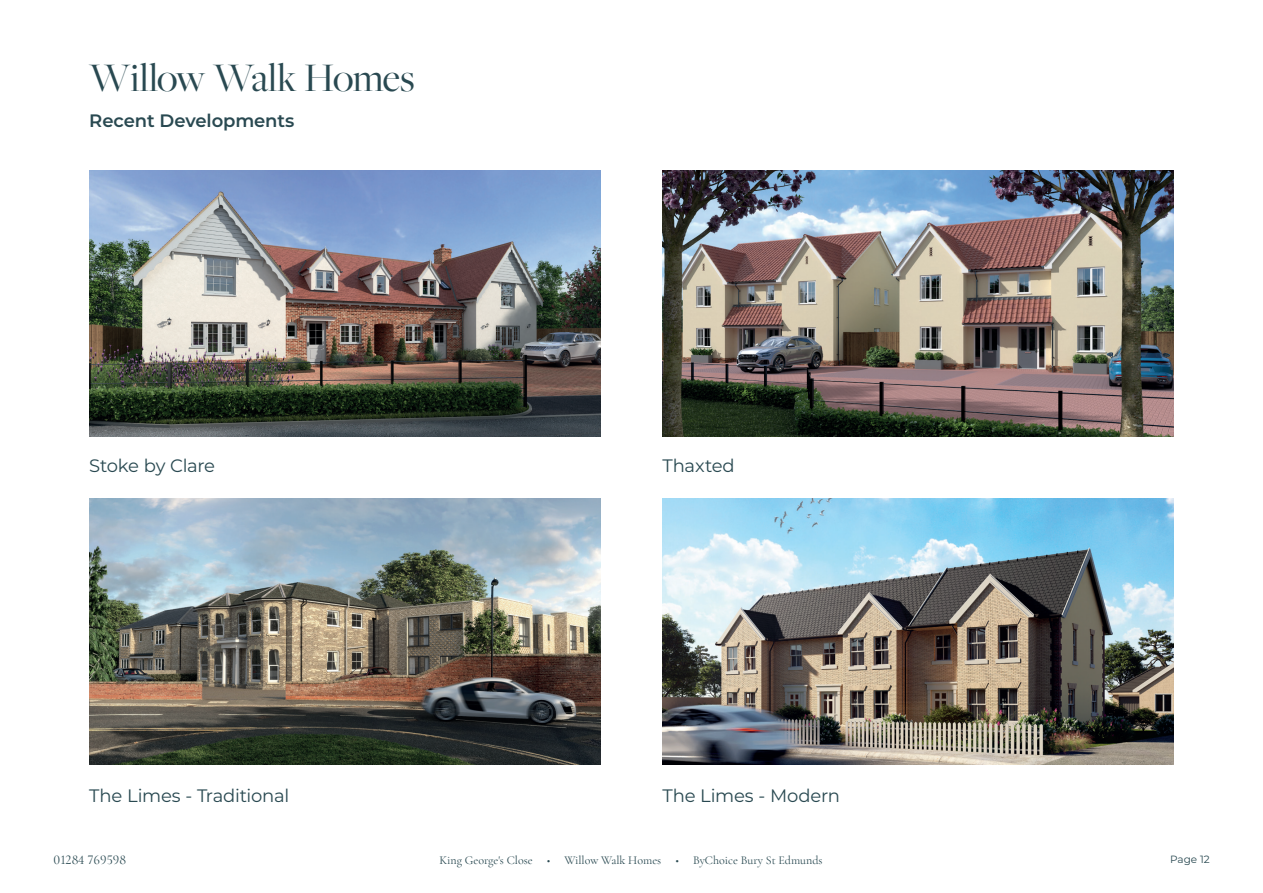
<style>
.page{position:relative;width:1263px;height:893px;background:#fff}
.page>*{position:absolute;margin:0;border:0;box-sizing:border-box;transform-origin:0 0}
.t1{font:42px "Freight Big Pro";letter-spacing:-.015em;color:#294951}
.t2{font:18px "Montserrat";letter-spacing:-.01em;color:#294951}
.t3{font:600 18px "Montserrat";letter-spacing:-.005em;color:#294951}
.t4{font:13.5px "Cormorant Garamond";color:#294951}
.t5{font:12px "Cormorant Garamond";color:#294951}
.t6{font:10.5px "Montserrat";color:#294951}
</style>
<div class="page">
<img style="left:89px;top:171px;width:511px;height:266px">
<img style="left:89px;top:498px;width:512px;height:267px">
<img style="left:662px;top:171px;width:512px;height:266px">
<img style="left:662px;top:498px;width:512px;height:267px">
<h1 class="t1" style="left:89px;top:50px;width:327px">Willow Walk Homes</h1>
<h2 class="t3" style="left:89px;top:108px;width:207px">Recent Developments</h2>
<h2 class="t2" style="left:89px;top:453px;width:127px">Stoke by Clare</h2>
<h2 class="t2" style="left:89px;top:783px;width:201px">The Limes - Traditional</h2>
<h2 class="t2" style="left:662px;top:453px;width:74px">Thaxted</h2>
<h2 class="t2" style="left:662px;top:783px;width:179px">The Limes - Modern</h2>
<p class="t4" style="left:54px;top:851px;width:74px">01284 769598</p>
<p class="t5" style="left:439px;top:852px;width:385px">King George's Close • Willow Walk Homes • ByChoice Bury St Edmunds</p>
<p class="t6" style="left:1170px;top:852px;width:41px">Page 12</p>
</div>
